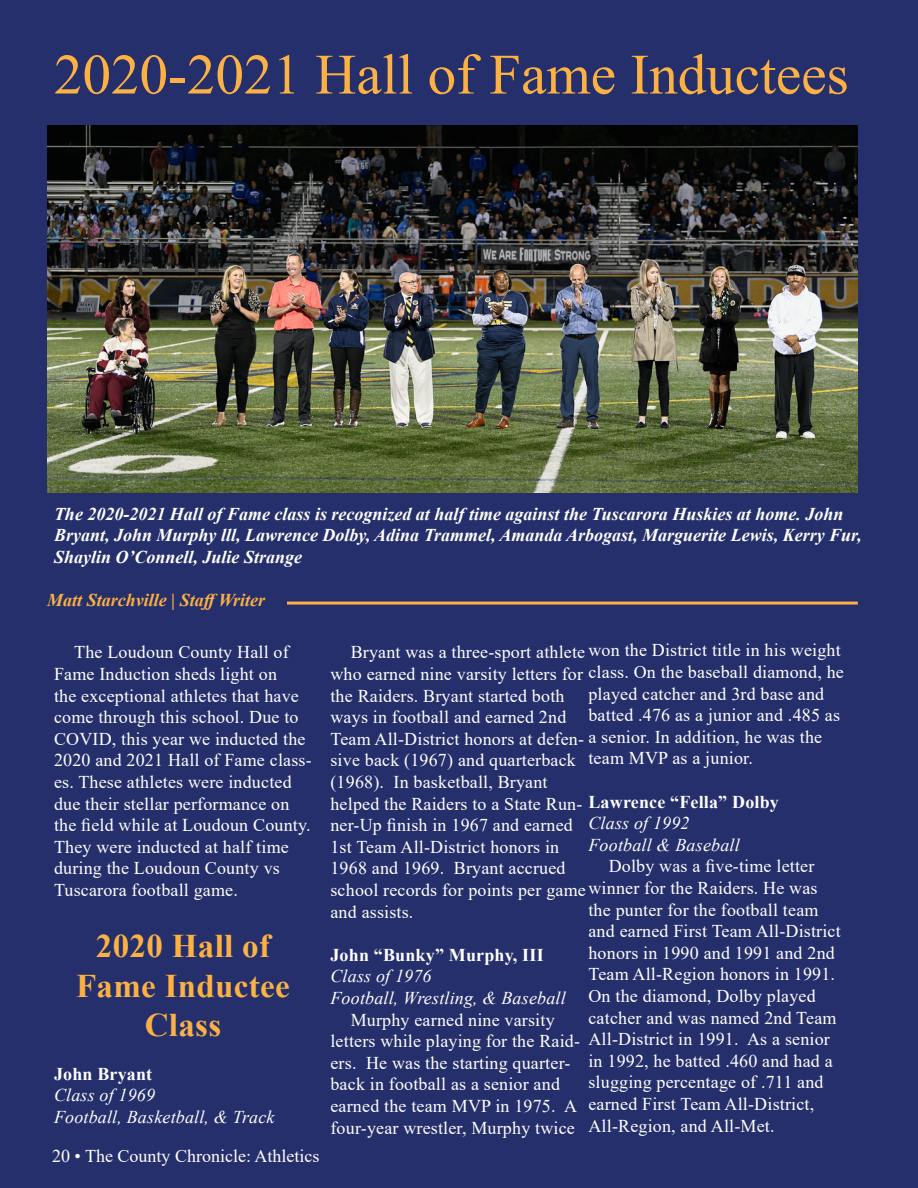
<style>
.page{position:relative;width:918px;height:1188px;background:#252f6c}
.page>*{position:absolute;margin:0;border:0;box-sizing:border-box;transform-origin:0 0}
.t1{font:57px "Times New Roman";color:#fbb143}
.t2{font:700 33px/39.6px "Times New Roman";letter-spacing:.01em;color:#fbb143;text-align:center}
.t3{font:18px/21.6px "Times New Roman";letter-spacing:.01em;color:#fff}
.default_caption{font:italic 700 18px/21.6px "Times New Roman";color:#fff}
.t4{font:italic 18px "Times New Roman";letter-spacing:.01em;color:#fff}
.t5{font:700 18px "Times New Roman";letter-spacing:.01em;color:#fff}
.t6{font:italic 700 18px "Times New Roman";color:#fbb143}
</style>
<div class="page">
<img style="left:48px;top:125px;width:810px;height:367px">
<hr style="left:287px;top:602px;width:571px;height:3px;background:#fbb143">
<p class="t1" style="left:54px;top:34px;width:796px">2020-2021 Hall of Fame Inductees</p>
<p class="default_caption" style="left:54px;top:502px;width:809px">The 2020-2021 Hall of Fame class is recognized at half time against the Tuscarora Huskies at home. John<br>Bryant, John Murphy lll, Lawrence Dolby, Adina Trammel, Amanda Arbogast, Marguerite Lewis, Kerry Fur,<br>Shaylin O’Connell, Julie Strange</p>
<p class="t6" style="left:47px;top:587px;width:220px">Matt Starchville | StaffWriter</p>
<p class="t3" style="left:54px;top:641px;width:259px;text-indent:20px">The Loudoun County Hall of<br>Fame Induction sheds light on<br>the exceptional athletes that have come through this school. Due to<br>COVID, this year we inducted the<br>2020 and 2021 Hall of Fame class&shy;es. These athletes were inducted due their stellar performance on the field while at Loudoun County.<br>They were inducted at half time during the Loudoun County vs<br>Tuscarora football game.</p>
<p class="t2" style="left:76px;top:925px;width:215px">2020 Hall of<br>Fame Inductee<br>Class</p>
<p class="t5" style="left:54px;top:1061px;width:100px">John Bryant</p>
<p class="t4" style="left:54px;top:1083px;width:103px">Class of 1969</p>
<p class="t4" style="left:54px;top:1104px;width:222px">Football, Basketball, &amp; Track</p>
<p class="t3" style="left:52px;top:1144px;width:269px">20 • The County Chronicle: Athletics</p>
<p class="t3" style="left:588px;top:639px;width:257px">won the District title in his weight class. On the baseball diamond, he played catcher and 3rd base and batted .476 as a junior and .485 as a senior. In addition, he was the team MVP as a junior.</p>
<p class="t5" style="left:588px;top:789px;width:192px">Lawrence “Fella” Dolby</p>
<p class="t4" style="left:588px;top:811px;width:103px">Class of 1992</p>
<p class="t4" style="left:588px;top:832px;width:153px">Football &amp; Baseball</p>
<p class="t3" style="left:588px;top:855px;width:254px;text-indent:20px">Dolby was a five-time letter winner for the Raiders. He was the punter for the football team and earned First Team All-District honors in 1990 and 1991 and 2nd<br>Team All-Region honors in 1991.<br>On the diamond, Dolby played catcher and was named 2nd Team<br>All-District in 1991. As a senior in 1992, he batted .460 and had a slugging percentage of .711 and earned First Team All-District,<br>All-Region, and All-Met.</p>
<p class="t3" style="left:330px;top:641px;width:257px;text-indent:20px">Bryant was a three-sport athlete who earned nine varsity letters for the Raiders. Bryant started both ways in football and earned 2nd<br>Team All-District honors at defen&shy;sive back (1967) and quarterback (1968). In basketball, Bryant helped the Raiders to a State Run&shy;ner-Up finish in 1967 and earned<br>1st Team All-District honors in<br>1968 and 1969. Bryant accrued school records for points per game and assists.</p>
<p class="t5" style="left:330px;top:942px;width:215px">John “Bunky” Murphy, III</p>
<p class="t4" style="left:330px;top:964px;width:103px">Class of 1976</p>
<p class="t4" style="left:330px;top:986px;width:237px">Football, Wrestling, &amp; Baseball</p>
<p class="t3" style="left:330px;top:1008px;width:251px;text-indent:20px">Murphy earned nine varsity letters while playing for the Raid&shy;ers. He was the starting quarter&shy;back in football as a senior and earned the team MVP in 1975. A four-year wrestler, Murphy twice</p>
</div>
